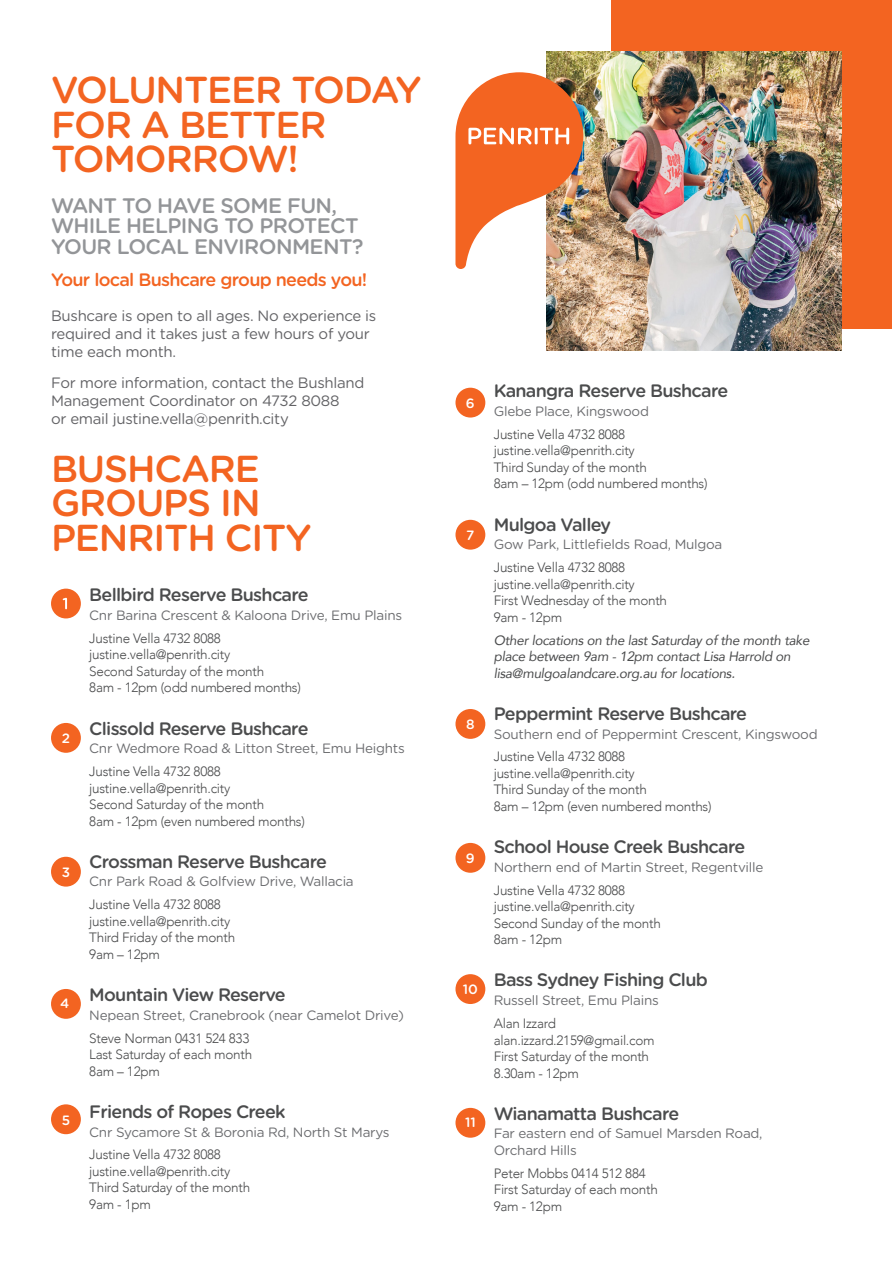
<style>
.page{position:relative;width:893px;height:1263px;background:#fff}
.page>*{position:absolute;margin:0;border:0;box-sizing:border-box;transform-origin:0 0}
.t1{font:500 37.5px/34.5px "Gotham Rounded";letter-spacing:-.03em;color:#f36421}
.t2{font:500 21px/20.2px "Gotham Rounded";letter-spacing:-.03em;color:#939598}
.t3{font:500 18px "Gotham Rounded";letter-spacing:-.04em;color:#4b4c4d}
.t4{font:500 18px "Gotham Rounded";letter-spacing:-.04em;color:#f36421}
.Body_Copy{font:15px/18px "Gotham Rounded";letter-spacing:-.02em;color:#636366}
.Body{font:300 13.5px/16.5px "Avenir";letter-spacing:-.02em;color:#4b4c4d}
.Address{font:13.5px/16.5px "Gotham Rounded";letter-spacing:-.02em;color:#6c6d70}
.Body-2{font:italic 13.5px/16.5px "Avenir";letter-spacing:-.02em;color:#4b4c4d}
.t5{font:500 13.5px "Gotham Rounded";color:#fff}
</style>
<div class="page">
<div style="left:612px;top:1px;width:280px;height:328px;background:#f36421"></div>
<img style="left:546px;top:51px;width:296px;height:300px">
<div style="left:51px;top:589px;width:30px;height:29px;background:#f36421;border-radius:50%"></div>
<svg style="left:63px;top:598px;width:4px;height:11px"></svg>
<div style="left:51px;top:723px;width:30px;height:30px;background:#f36421;border-radius:50%"></div>
<div style="left:51px;top:857px;width:30px;height:30px;background:#f36421;border-radius:50%"></div>
<div style="left:51px;top:989px;width:30px;height:30px;background:#f36421;border-radius:50%"></div>
<div style="left:51px;top:1104px;width:30px;height:30px;background:#f36421;border-radius:50%"></div>
<div style="left:455px;top:388px;width:30px;height:29px;background:#f36421;border-radius:50%"></div>
<div style="left:455px;top:520px;width:30px;height:30px;background:#f36421;border-radius:50%"></div>
<div style="left:455px;top:709px;width:30px;height:30px;background:#f36421;border-radius:50%"></div>
<div style="left:455px;top:843px;width:30px;height:30px;background:#f36421;border-radius:50%"></div>
<div style="left:455px;top:974px;width:30px;height:30px;background:#f36421;border-radius:50%"></div>
<div style="left:455px;top:1108px;width:30px;height:30px;background:#f36421;border-radius:50%"></div>
<svg style="left:455px;top:72px;width:128px;height:197px"></svg>
<h1 class="t1" style="left:51px;top:71px;width:372px">VOLUNTEER TODAY<br>FOR A BETTER<br>TOMORROW!</h1>
<h2 class="t2" style="left:51px;top:195px;width:314px">WANT TO HAVE SOME FUN,<br>WHILE HELPING TO PROTECT<br>YOUR LOCAL ENVIRONMENT?</h2>
<h3 class="t4" style="left:51px;top:267px;width:318px">Your local Bushcare group needs you!</h3>
<p class="Body_Copy" style="left:51px;top:306px;width:327px">Bushcare is open to all ages. No experience is required and it takes just a few hours of your time each month.</p>
<p class="Body_Copy" style="left:51px;top:373px;width:315px">For more information, contact the Bushland<br>Management Coordinator on 4732 8088</p>
<p class="Body_Copy" style="left:51px;top:409px;width:239px">or email justine.vella@penrith.city</p>
<h1 class="t1" style="left:51px;top:449px;width:262px">BUSHCARE<br>GROUPS IN<br>PENRITH CITY</h1>
<h4 class="t3" style="left:89px;top:582px;width:221px">Bellbird Reserve Bushcare</h4>
<p class="Address" style="left:89px;top:606px;width:314px">Cnr Barina Crescent &amp; Kaloona Drive, Emu Plains</p>
<p class="Body" style="left:89px;top:630px;width:133px">Justine Vella 4732 8088</p>
<p class="Body" style="left:89px;top:646px;width:143px">justine.vella@penrith.city</p>
<p class="Body" style="left:89px;top:663px;width:213px">Second Saturday of the month<br>8am - 12pm (odd numbered months)</p>
<h4 class="t3" style="left:89px;top:715px;width:221px">Clissold Reserve Bushcare</h4>
<p class="Address" style="left:89px;top:739px;width:317px">Cnr Wedmore Road &amp; Litton Street, Emu Heights</p>
<p class="Body" style="left:89px;top:763px;width:133px">Justine Vella 4732 8088</p>
<p class="Body" style="left:89px;top:780px;width:143px">justine.vella@penrith.city</p>
<p class="Body" style="left:89px;top:796px;width:217px">Second Saturday of the month<br>8am - 12pm (even numbered months)</p>
<h4 class="t3" style="left:89px;top:848px;width:239px">Crossman Reserve Bushcare</h4>
<p class="Address" style="left:89px;top:873px;width:266px">Cnr Park Road &amp; Golfview Drive, Wallacia</p>
<p class="Body" style="left:89px;top:896px;width:133px">Justine Vella 4732 8088</p>
<p class="Body" style="left:89px;top:913px;width:143px">justine.vella@penrith.city</p>
<p class="Body" style="left:89px;top:929px;width:147px">Third Friday of the month<br>9am – 12pm</p>
<h4 class="t3" style="left:89px;top:982px;width:198px">Mountain View Reserve</h4>
<p class="Address" style="left:89px;top:1006px;width:316px">Nepean Street, Cranebrook (near Camelot Drive)</p>
<p class="Body" style="left:89px;top:1030px;width:164px">Steve Norman 0431 524 833<br>Last Saturday of each month</p>
<p class="Body" style="left:89px;top:1063px;width:72px">8am – 12pm</p>
<h4 class="t3" style="left:89px;top:1099px;width:198px">Friends of Ropes Creek</h4>
<p class="Address" style="left:89px;top:1123px;width:302px">Cnr Sycamore St &amp; Boronia Rd, North St Marys</p>
<p class="Body" style="left:89px;top:1146px;width:133px">Justine Vella 4732 8088</p>
<p class="Body" style="left:89px;top:1163px;width:143px">justine.vella@penrith.city</p>
<p class="Body" style="left:89px;top:1179px;width:162px">Third Saturday of the month<br>9am - 1pm</p>
<p class="t5" style="left:62px;top:729px;width:10px">2</p>
<p class="t5" style="left:62px;top:863px;width:10px">3</p>
<p class="t5" style="left:60px;top:994px;width:11px">4</p>
<p class="t5" style="left:62px;top:1110px;width:10px">5</p>
<p class="t5" style="left:466px;top:393px;width:10px">6</p>
<p class="t5" style="left:466px;top:526px;width:10px">7</p>
<p class="t5" style="left:466px;top:715px;width:10px">8</p>
<p class="t5" style="left:466px;top:849px;width:10px">9</p>
<p class="t5" style="left:463px;top:980px;width:17px">10</p>
<p class="t5" style="left:465px;top:1113px;width:12px">11</p>
<h4 class="t3" style="left:494px;top:378px;width:236px">Kanangra Reserve Bushcare</h4>
<p class="Address" style="left:494px;top:402px;width:157px">Glebe Place, Kingswood</p>
<p class="Body" style="left:494px;top:426px;width:133px">Justine Vella 4732 8088</p>
<p class="Body" style="left:494px;top:443px;width:143px">justine.vella@penrith.city</p>
<p class="Body" style="left:494px;top:459px;width:215px">Third Sunday of the month<br>8am – 12pm (odd numbered months)</p>
<h4 class="t3" style="left:494px;top:511px;width:119px">Mulgoa Valley</h4>
<p class="Address" style="left:494px;top:536px;width:230px">Gow Park, Littlefields Road, Mulgoa</p>
<p class="Body" style="left:494px;top:559px;width:133px">Justine Vella 4732 8088</p>
<p class="Body" style="left:494px;top:576px;width:143px">justine.vella@penrith.city</p>
<p class="Body" style="left:494px;top:592px;width:175px">First Wednesday of the month</p>
<p class="Body" style="left:494px;top:609px;width:70px">9am - 12pm</p>
<p class="Body-2" style="left:494px;top:632px;width:317px">Other locations on the last Saturday of the month take place between 9am - 12pm contact Lisa Harrold on lisa@mulgoalandcare.org.au for locations.</p>
<h4 class="t3" style="left:494px;top:701px;width:255px">Peppermint Reserve Bushcare</h4>
<p class="Address" style="left:494px;top:725px;width:325px">Southern end of Peppermint Crescent, Kingswood</p>
<p class="Body" style="left:494px;top:748px;width:133px">Justine Vella 4732 8088</p>
<p class="Body" style="left:494px;top:765px;width:143px">justine.vella@penrith.city</p>
<p class="Body" style="left:494px;top:781px;width:219px">Third Sunday of the month<br>8am – 12pm (even numbered months)</p>
<h4 class="t3" style="left:494px;top:834px;width:253px">School House Creek Bushcare</h4>
<p class="Address" style="left:494px;top:858px;width:271px">Northern end of Martin Street, Regentville</p>
<p class="Body" style="left:494px;top:882px;width:133px">Justine Vella 4732 8088</p>
<p class="Body" style="left:494px;top:898px;width:143px">justine.vella@penrith.city</p>
<p class="Body" style="left:494px;top:915px;width:169px">Second Sunday of the month<br>8am - 12pm</p>
<h4 class="t3" style="left:494px;top:967px;width:216px">Bass Sydney Fishing Club</h4>
<p class="Address" style="left:494px;top:991px;width:166px">Russell Street, Emu Plains</p>
<p class="Body" style="left:494px;top:1015px;width:64px">Alan Izzard</p>
<p class="Body" style="left:494px;top:1031px;width:162px">alan.izzard.2159@gmail.com</p>
<p class="Body" style="left:494px;top:1048px;width:157px">First Saturday of the month<br>8.30am - 12pm</p>
<h4 class="t3" style="left:494px;top:1100px;width:187px">Wianamatta Bushcare</h4>
<p class="Address" style="left:494px;top:1125px;width:270px">Far eastern end of Samuel Marsden Road,<br>Orchard Hills</p>
<p class="Body" style="left:494px;top:1165px;width:154px">Peter Mobbs 0414 512 884</p>
<p class="Body" style="left:494px;top:1181px;width:166px">First Saturday of each month<br>9am - 12pm</p>
</div>
